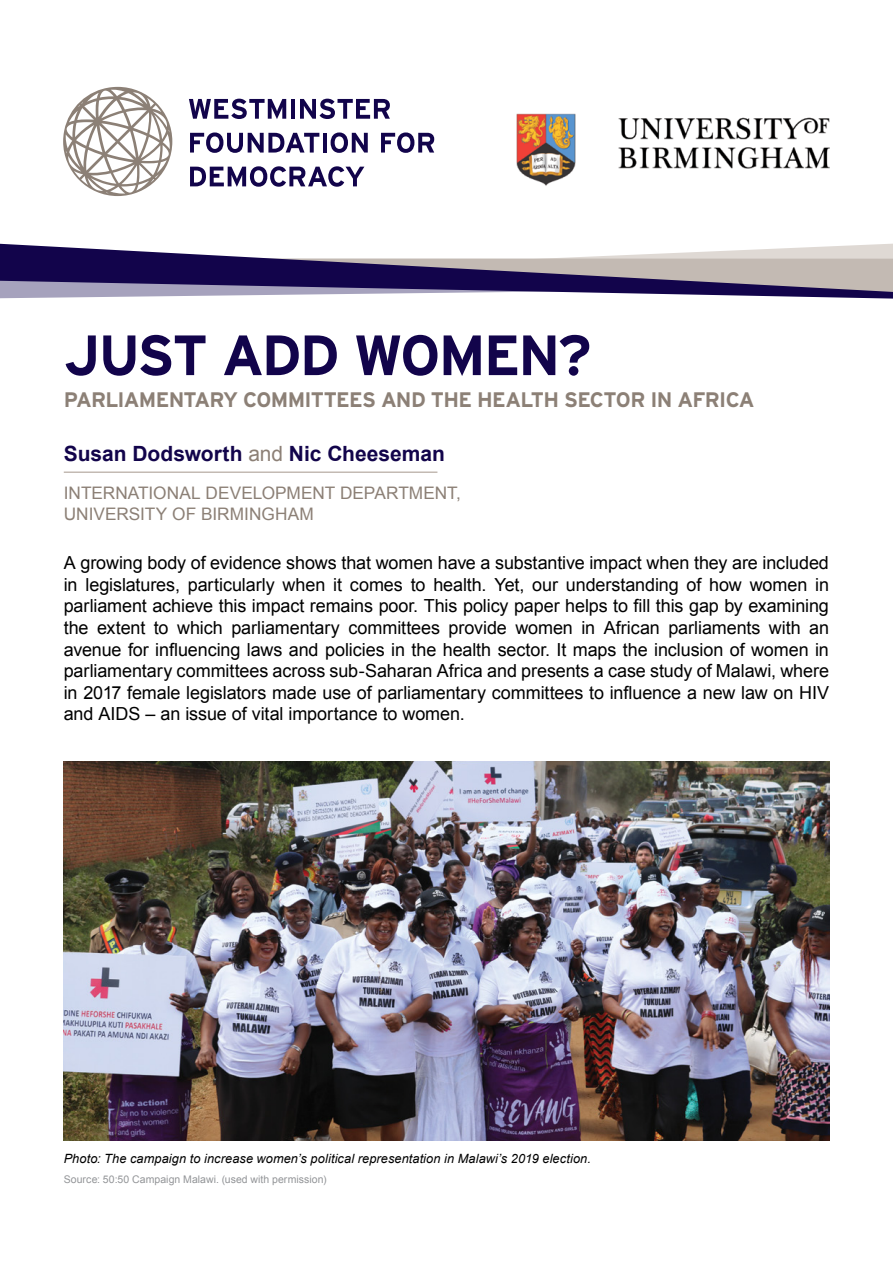
<style>
.page{position:relative;width:893px;height:1263px;background:#fff}
.page>*{position:absolute;margin:0;border:0;box-sizing:border-box;transform-origin:0 0}
.t1{font:700 56.7px "Interstate";letter-spacing:-.04em;color:#12044b}
.t2{font:700 21px "Interstate";letter-spacing:-.035em;color:#8c8076}
.t3{font:700 21px "Arial";color:#12044b}
.t4{font:18px/21.6px "Arial";letter-spacing:-.005em;color:#000;text-align:justify}
.t5{font:17.25px/20.7px "Arial";color:#8c8076}
.t6{font:italic 12.75px "Arial";letter-spacing:.01em;color:#000}
.t7{font:10.5px "Arial";letter-spacing:.005em;color:#939598}
.s1{font-weight:400;color:#8c8076}
</style>
<div class="page">
<svg style="left:189px;top:99px;width:97px;height:20px"></svg>
<hr style="left:291px;top:99px;width:4px;height:20px;background:#12044b">
<svg style="left:300px;top:99px;width:90px;height:20px"></svg>
<svg style="left:190px;top:132px;width:129px;height:21px"></svg>
<hr style="left:323px;top:133px;width:4px;height:20px;background:#12044b">
<svg style="left:331px;top:132px;width:37px;height:21px"></svg>
<svg style="left:381px;top:132px;width:53px;height:21px"></svg>
<svg style="left:190px;top:166px;width:174px;height:21px"></svg>
<svg style="left:63px;top:87px;width:109px;height:109px"></svg>
<svg style="left:0;top:244px;width:893px;height:55px"></svg>
<hr style="left:64px;top:471px;width:373px;height:2px;background:#c3bab3">
<img style="left:516px;top:113px;width:314px;height:73px">
<img style="left:64px;top:761px;width:765px;height:379px">
<h1 class="t1" style="left:64px;top:323px;width:529px">JUST ADD WOMEN?</h1>
<p class="t2" style="left:64px;top:387px;width:677px">PARLIAMENTARY COMMITTEES AND THE H EALTH SECTOR IN AFRICA</p>
<p class="t3" style="left:64px;top:440px;width:383px">Susan Dodsworth <span class="s1">and</span> Nic Cheeseman</p>
<p class="t5" style="left:64px;top:483px;width:399px">Internati onal Development Department,<br>University of Bi rmi ngham</p>
<p class="t4" style="left:64px;top:552px;width:767px">A growing body of evidence shows that women have a substantive impact when they are included in legislatures, particularly when it comes to health. Yet, our understanding of how women in parliament achieve this impact remains poor. This policy paper helps to fill this gap by examining the extent to which parliamentary committees provide women in African parliaments with an avenue for influencing laws and policies in the health sector. It maps the inclusion of women in parliamentary committees across sub-Saharan Africa and presents a case study of Malawi, where in 2017 female legislators made use of parliamentary committees to influence a new law on HIV and AIDS – an issue of vital importance to women.</p>
<p class="t6" style="left:64px;top:1151px;width:529px">Photo: The campaign to increase women’s political representation in Malawi’s 2019 election.</p>
<p class="t7" style="left:64px;top:1173px;width:264px">Source: 50:50 Campaign Malawi. (used with permission)</p>
</div>
